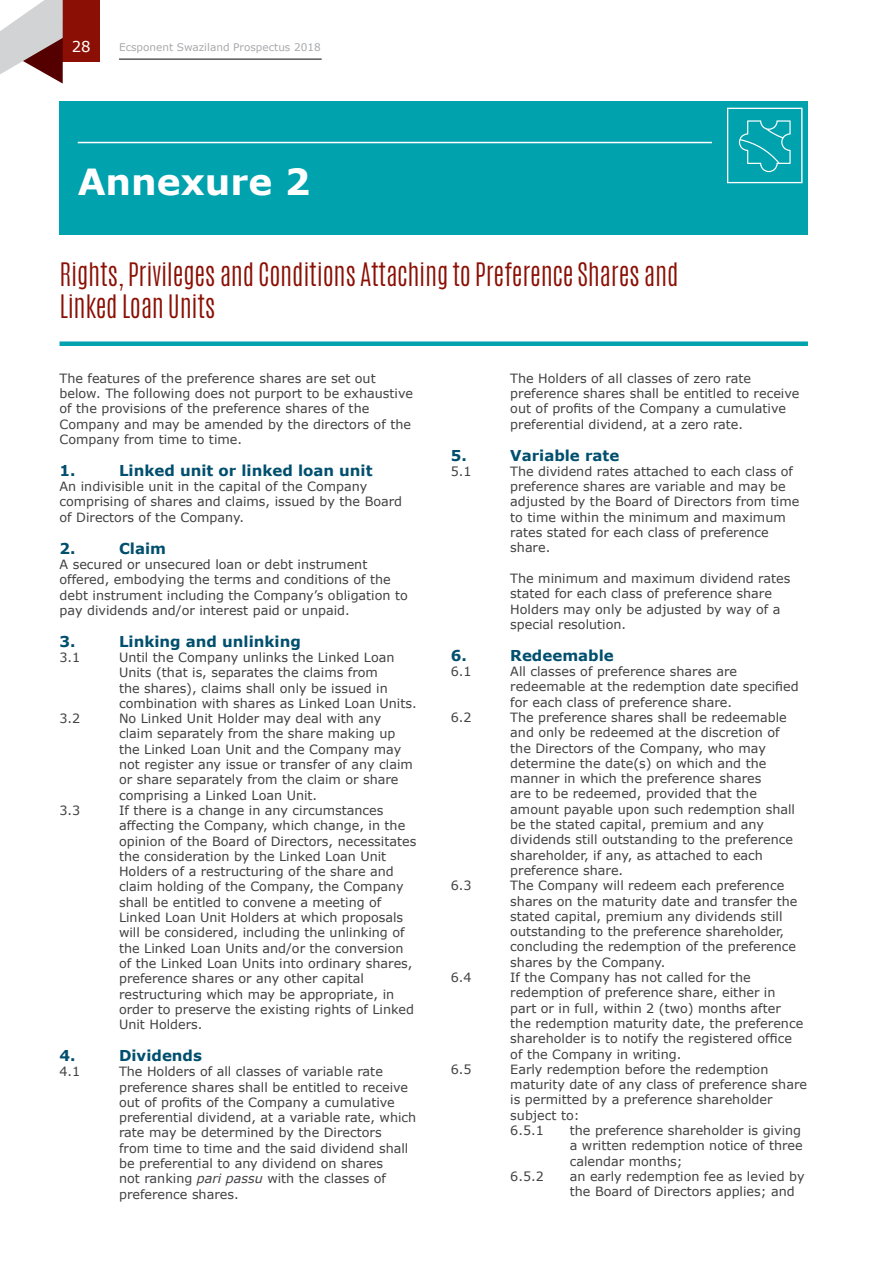
<style>
.page{position:relative;width:893px;height:1263px;background:#fff}
.page>*{position:absolute;margin:0;border:0;box-sizing:border-box;transform-origin:0 0}
.t1{font:700 36px "Verdana";color:#fff}
.t2{font:300 27px/32.4px "Antonio";letter-spacing:-.01em;color:#8b0f04}
.t3{font:700 15px "Verdana";color:#004f6e}
.t4{font:15px "Verdana";color:#fff}
.t5{font:12.75px/15.3px "Verdana";color:#414042}
.t6{font:10.5px "Verdana";color:#a7a9ac}
.s1{font-style:italic}
</style>
<div class="page">
<div style="left:63px;top:0;width:37px;height:62px;background:#8b0f04"></div>
<hr style="left:119px;top:58px;width:203px;height:2px;background:#58595b">
<svg style="left:0;top:0;width:63px;height:84px"></svg>
<div style="left:60px;top:101px;width:748px;height:134px;background:#00a2ae"></div>
<hr style="left:78px;top:142px;width:634px;height:1px;background:#fff">
<div style="left:727px;top:108px;width:75px;height:75px;border:1px solid #fff"></div>
<div style="left:60px;top:341px;width:748px;height:5px;background:#00a2ae"></div>
<svg style="left:739px;top:120px;width:52px;height:52px"></svg>
<p class="t4" style="left:72px;top:36px;width:21px">28</p>
<p class="t6" style="left:119px;top:40px;width:203px">Ecsponent Swaziland Prospectus 2018</p>
<h1 class="t1" style="left:78px;top:157px;width:234px">Annexure 2</h1>
<h2 class="t2" style="left:60px;top:258px;width:620px">Rights, Privileges and Conditions Attaching to Preference Shares and<br>Linked Loan Units</h2>
<p class="t5" style="left:60px;top:370px;width:355px">The features of the preference shares are set out below. The following does not purport to be exhaustive of the provisions of the preference shares of the Company and may be amended by the directors of the Company from time to time.</p>
<p class="t3" style="left:60px;top:460px;width:18px">1.</p>
<p class="t3" style="left:119px;top:460px;width:255px">Linked unit or linked loan unit</p>
<p class="t5" style="left:60px;top:479px;width:344px">An indivisible unit in the capital of the Company comprising of shares and claims, issued by the Board of Directors of the Company.</p>
<p class="t3" style="left:60px;top:537px;width:18px">2.</p>
<p class="t3" style="left:119px;top:537px;width:49px">Claim</p>
<p class="t5" style="left:60px;top:556px;width:350px">A secured or unsecured loan or debt instrument offered, embodying the terms and conditions of the debt instrument including the Company’s obligation to pay dividends and/or interest paid or unpaid.</p>
<p class="t3" style="left:60px;top:630px;width:18px">3.</p>
<p class="t3" style="left:119px;top:630px;width:183px">Linking and unlinking</p>
<p class="t5" style="left:60px;top:649px;width:22px">3.1</p>
<p class="t5" style="left:119px;top:649px;width:299px">Until the Company unlinks the Linked Loan Units (that is, separates the claims from<br>the shares), claims shall only be issued in combination with shares as Linked Loan Units.</p>
<p class="t5" style="left:60px;top:711px;width:22px">3.2</p>
<p class="t5" style="left:119px;top:711px;width:295px">No Linked Unit Holder may deal with any claim separately from the share making up the Linked Loan Unit and the Company may not register any issue or transfer of any claim or share separately from the claim or share comprising a Linked Loan Unit.</p>
<p class="t5" style="left:60px;top:802px;width:22px">3.3</p>
<p class="t5" style="left:119px;top:802px;width:299px">If there is a change in any circumstances affecting the Company, which change, in the opinion of the Board of Directors, necessitates the consideration by the Linked Loan Unit Holders of a restructuring of the share and claim holding of the Company, the Company shall be entitled to convene a meeting of Linked Loan Unit Holders at which proposals will be considered, including the unlinking of the Linked Loan Units and/or the conversion of the Linked Loan Units into ordinary shares, preference shares or any other capital restructuring which may be appropriate, in order to preserve the existing rights of Linked Unit Holders.</p>
<p class="t3" style="left:60px;top:1045px;width:18px">4.</p>
<p class="t3" style="left:119px;top:1045px;width:84px">Dividends</p>
<p class="t5" style="left:60px;top:1064px;width:22px">4.1</p>
<p class="t5" style="left:119px;top:1064px;width:299px">The Holders of all classes of variable rate preference shares shall be entitled to receive out of profits of the Company a cumulative preferential dividend, at a variable rate, which rate may be determined by the Directors<br>from time to time and the said dividend shall be preferential to any dividend on shares<br>not ranking <span class="s1">pari passu</span> with the classes of preference shares.</p>
<p class="t5" style="left:510px;top:370px;width:291px">The Holders of all classes of zero rate preference shares shall be entitled to receive out of profits of the Company a cumulative preferential dividend, at a zero rate.</p>
<p class="t3" style="left:451px;top:444px;width:18px">5.</p>
<p class="t3" style="left:510px;top:444px;width:111px">Variable rate</p>
<p class="t5" style="left:451px;top:463px;width:22px">5.1</p>
<p class="t5" style="left:510px;top:463px;width:291px">The dividend rates attached to each class of preference shares are variable and may be adjusted by the Board of Directors from time to time within the minimum and maximum rates stated for each class of preference share.</p>
<p class="t5" style="left:510px;top:571px;width:282px">The minimum and maximum dividend rates stated for each class of preference share Holders may only be adjusted by way of a special resolution.</p>
<p class="t3" style="left:451px;top:645px;width:18px">6.</p>
<p class="t3" style="left:510px;top:645px;width:105px">Redeemable</p>
<p class="t5" style="left:451px;top:664px;width:22px">6.1</p>
<p class="t5" style="left:510px;top:664px;width:290px">All classes of preference shares are redeemable at the redemption date specified for each class of preference share.</p>
<p class="t5" style="left:451px;top:709px;width:22px">6.2</p>
<p class="t5" style="left:510px;top:709px;width:286px">The preference shares shall be redeemable and only be redeemed at the discretion of the Directors of the Company, who may determine the date(s) on which and the manner in which the preference shares<br>are to be redeemed, provided that the amount payable upon such redemption shall be the stated capital, premium and any dividends still outstanding to the preference shareholder, if any, as attached to each preference share.</p>
<p class="t5" style="left:451px;top:878px;width:22px">6.3</p>
<p class="t5" style="left:510px;top:878px;width:289px">The Company will redeem each preference shares on the maturity date and transfer the stated capital, premium any dividends still outstanding to the preference shareholder, concluding the redemption of the preference shares by the Company.</p>
<p class="t5" style="left:451px;top:970px;width:22px">6.4</p>
<p class="t5" style="left:510px;top:970px;width:294px">If the Company has not called for the redemption of preference share, either in part or in full, within 2 (two) months after the redemption maturity date, the preference shareholder is to notify the registered office of the Company in writing.</p>
<p class="t5" style="left:451px;top:1061px;width:22px">6.5</p>
<p class="t5" style="left:510px;top:1061px;width:298px">Early redemption before the redemption maturity date of any class of preference share is permitted by a preference shareholder subject to:<br>6.5.1</p>
<p class="t5" style="left:570px;top:1123px;width:234px">the preference shareholder is giving a written redemption notice of three calendar months;</p>
<p class="t5" style="left:510px;top:1168px;width:35px">6.5.2</p>
<p class="t5" style="left:570px;top:1168px;width:236px">an early redemption fee as levied by the Board of Directors applies; and</p>
</div>
